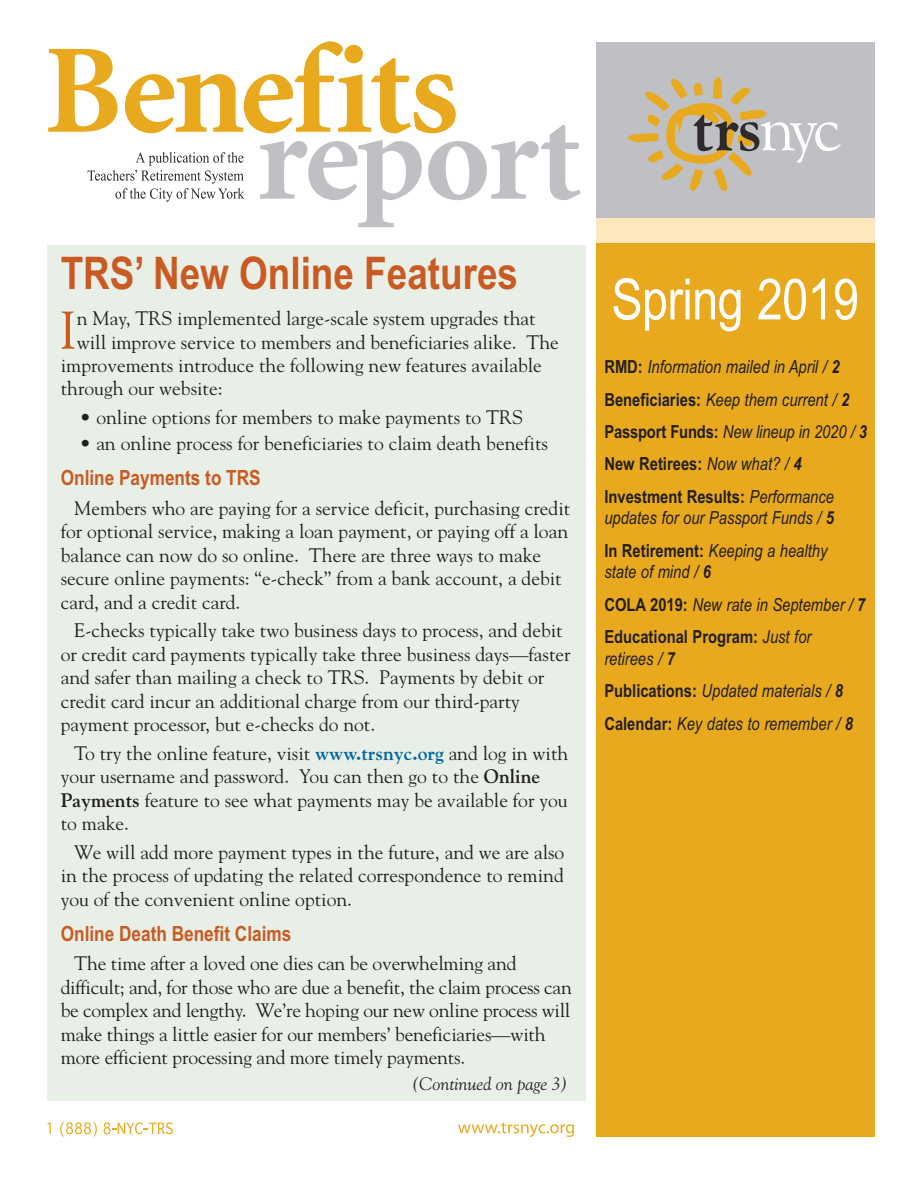
<style>
.page{position:relative;width:918px;height:1188px;background:#fff}
.page>*{position:absolute;margin:0;border:0;box-sizing:border-box;transform-origin:0 0}
.t1{font:57px "Arial Narrow";letter-spacing:-.01em;color:#fff}
.t2{font:52.65px "Goudy";color:#c95a22}
.t3{font:700 45px "Arial Narrow";color:#c95a22}
.t4{font:700 21px "Arial Narrow";color:#c95a22}
.t5{font:19.5px/23.4px "Goudy";color:#231f20}
.t6{font:italic 18px/21.6px "Arial Narrow";color:#231f20}
.t7{font:700 18px/21.6px "Arial Narrow";color:#231f20}
.t8{font:italic 18px "Goudy";color:#231f20}
.s1{font-weight:700;color:#0063a4}
.s2{font-weight:700}
.s3{font-weight:700;font-style:normal}
.s4{font-weight:400;font-style:italic}
.s5{font-style:italic}
</style>
<div class="page">
<div style="left:596px;top:42px;width:279px;height:1095px;background:#e8a91e"></div>
<div style="left:596px;top:42px;width:279px;height:177px;background:#bcbdc0"></div>
<div style="left:596px;top:219px;width:279px;height:24px;background:#fee6b9"></div>
<svg style="left:48px;top:1123px;width:3px;height:11px"></svg>
<svg style="left:60px;top:1122px;width:37px;height:15px"></svg>
<svg style="left:104px;top:1122px;width:69px;height:12px"></svg>
<svg style="left:458px;top:1122px;width:116px;height:15px"></svg>
<svg style="left:628px;top:77px;width:213px;height:115px"></svg>
<svg style="left:48px;top:41px;width:533px;height:186px"></svg>
<div style="left:48px;top:245px;width:538px;height:855px;background:#e8efe7"></div>
<p class="t3" style="left:61px;top:257px;width:459px">TRS’ New Online Features</p>
<p class="t2" style="left:59px;top:309px;width:19px">I</p>
<p class="t5" style="left:77px;top:308px;width:460px">n May, TRS implemented large-scale system upgrades that</p>
<p class="t5" style="left:77px;top:332px;width:484px">will improve service to members and beneficiaries alike. The</p>
<p class="t5" style="left:61px;top:355px;width:483px">improvements introduce the following new features available</p>
<p class="t5" style="left:61px;top:378px;width:163px">through our website:</p>
<p class="t5" style="left:80px;top:407px;width:445px">• online options for members to make payments to TRS</p>
<p class="t5" style="left:80px;top:433px;width:470px">• an online process for beneficiaries to claim death benefits</p>
<p class="t4" style="left:61px;top:470px;width:202px">Online Payments to TRS</p>
<p class="t5" style="left:61px;top:498px;width:511px;text-indent:14px">Members who are paying for a service deficit, purchasing credit for optional service, making a loan payment, or paying off a loan balance can now do so online. There are three ways to make secure online payments: “e-check” from a bank account, a debit card, and a credit card.</p>
<p class="t5" style="left:61px;top:621px;width:512px;text-indent:14px">E-checks typically take two business days to process, and debit or credit card payments typically take three business days—faster and safer than mailing a check to TRS. Payments by debit or credit card incur an additional charge from our third-party payment processor, but e-checks do not.</p>
<p class="t5" style="left:61px;top:743px;width:509px;text-indent:14px">To try the online feature, visit <span class="s1">www.trsnyc.org</span> and log in with your username and password. You can then go to the <span class="s2">Online Payments</span> feature to see what payments may be available for you to make.</p>
<p class="t5" style="left:61px;top:842px;width:505px;text-align:justify;text-indent:14px">We will add more payment types in the future, and we are also in the process of updating the related correspondence to remind you of the convenient online option.</p>
<p class="t4" style="left:61px;top:926px;width:232px">Online Death Benefit Claims</p>
<p class="t5" style="left:61px;top:954px;width:513px;text-indent:14px">The time after a loved one dies can be overwhelming and difficult; and, for those who are due a benefit, the claim process can be complex and lengthy. We’re hoping our new online process will make things a little easier for our members’ beneficiaries—with more efficient processing and more timely payments.</p>
<p class="t8" style="left:412px;top:1076px;width:157px">(Continued on page 3)</p>
<p class="t1" style="left:611px;top:279px;width:249px">Spring 2019</p>
<p class="t6" style="left:604px;top:358px;width:237px"><span class="s3">RMD:</span> Information mailed in April / <span class="s2">2</span></p>
<p class="t6" style="left:604px;top:390px;width:246px"><span class="s3">Beneficiaries:</span> Keep them current / <span class="s2">2</span></p>
<p class="t6" style="left:604px;top:423px;width:264px"><span class="s3">Passport Funds:</span> New lineup in 2020 / <span class="s2">3</span></p>
<p class="t7" style="left:604px;top:455px;width:199px">New Retirees: <span class="s4">Now what? /</span> <span class="s5">4</span></p>
<p class="t6" style="left:604px;top:487px;width:231px"><span class="s3">Investment Results:</span> Performance updates for our Passport Funds / <span class="s2">5</span></p>
<p class="t6" style="left:604px;top:541px;width:225px"><span class="s3">In Retirement:</span> Keeping a healthy state of mind / <span class="s2">6</span></p>
<p class="t6" style="left:604px;top:595px;width:263px"><span class="s3">COLA 2019:</span> New rate in September / <span class="s2">7</span></p>
<p class="t7" style="left:604px;top:628px;width:209px">Educational Program: <span class="s4">Just for retirees /</span> <span class="s5">7</span></p>
<p class="t6" style="left:604px;top:682px;width:240px"><span class="s3">Publications:</span> Updated materials / <span class="s2">8</span></p>
<p class="t6" style="left:604px;top:714px;width:250px"><span class="s3">Calendar:</span> Key dates to remember / <span class="s2">8</span></p>
</div>
